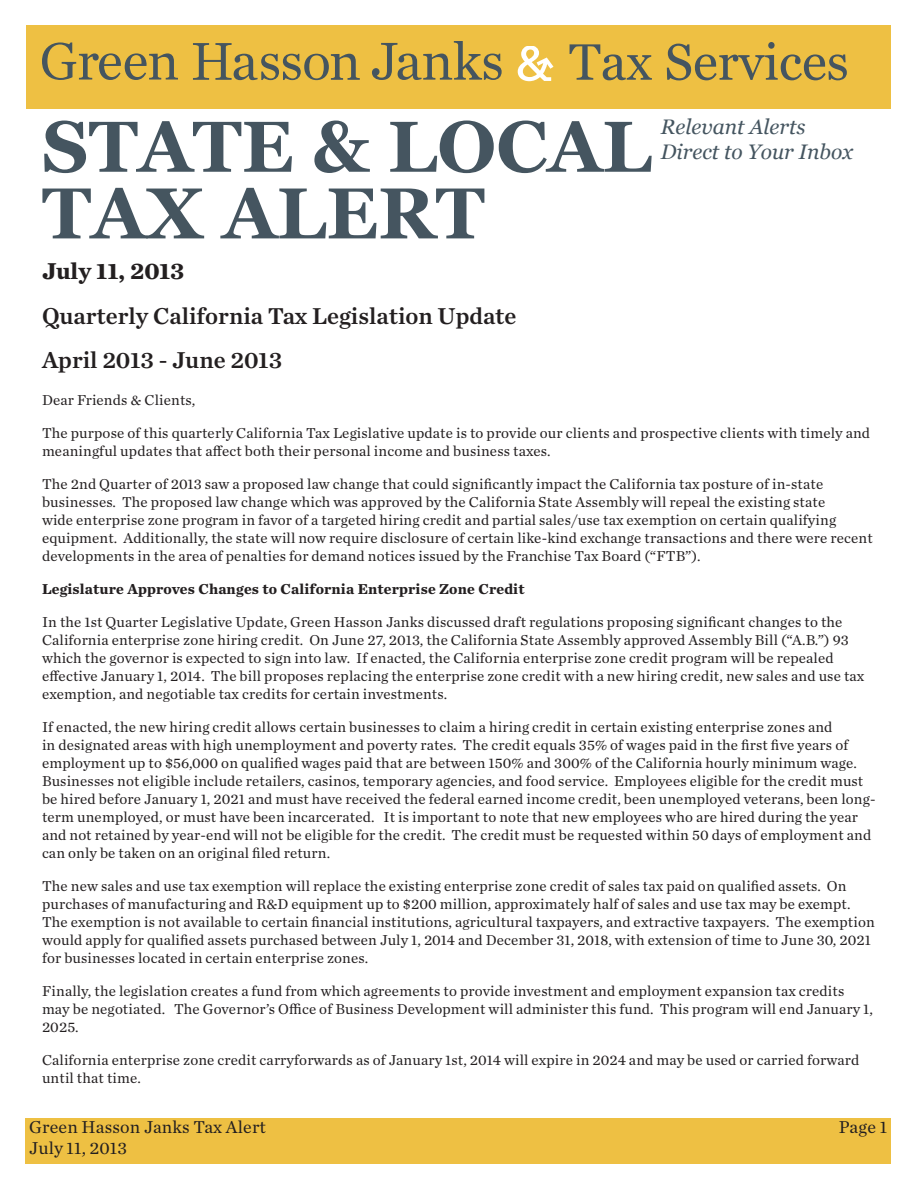
<style>
.page{position:relative;width:918px;height:1188px;background:#fff}
.page>*{position:absolute;margin:0;border:0;box-sizing:border-box;transform-origin:0 0}
.t1{font:700 72px "Georgia";color:#455560}
.t2{font:51px "Georgia";color:#455560}
.t3{font:24px "Chronicle Text G1 Semi";color:#231f20}
.t4{font:700 24px "Chronicle Text G1";color:#231f20}
.t5{font:italic 21px "Georgia";color:#455560}
.t6{font:18px "Chronicle Text G1";letter-spacing:.01em;color:#231f20}
.t7{font:15px/18px "Chronicle Text G1";letter-spacing:.01em;color:#231f20}
.t8{font:700 15px "Chronicle Text G1";letter-spacing:.01em;color:#231f20}
.s1{color:#45555f}
</style>
<div class="page">
<div style="left:26px;top:25px;width:865px;height:84px;background:#eec043"></div>
<svg style="left:42px;top:41px;width:460px;height:39px"></svg>
<svg style="left:518px;top:46px;width:35px;height:35px"></svg>
<div style="left:26px;top:1118px;width:865px;height:46px;background:#eec043"></div>
<p class="t2" style="left:569px;top:31px;width:281px">Tax Services</p>
<p class="t1" style="left:42px;top:101px;width:611px">STATE &amp; LOCAL</p>
<p class="t5" style="left:661px;top:114px;width:146px">Relevant Alerts</p>
<p class="t5" style="left:661px;top:139px;width:194px">Direct to Your Inbox</p>
<p class="t1" style="left:42px;top:167px;width:444px">TA<span class="s1">X</span> ALERT</p>
<p class="t4" style="left:42px;top:252px;width:144px">July 11, 2013</p>
<p class="t3" style="left:42px;top:297px;width:476px">Quarterly California Tax Legislation Update</p>
<p class="t3" style="left:42px;top:341px;width:242px">April 2013 - June 2013</p>
<p class="t7" style="left:42px;top:390px;width:155px">Dear Friends &amp; Clients,</p>
<p class="t7" style="left:42px;top:423px;width:830px">The purpose of this quarterly California Tax Legislative update is to provide our clients and prospective clients with timely and meaningful updates that affect both their personal income and business taxes.</p>
<p class="t7" style="left:42px;top:474px;width:832px">The 2nd Quarter of 2013 saw a proposed law change that could significantly impact the California tax posture of in-state businesses. The proposed law change which was approved by the California State Assembly will repeal the existing state<br>wide enterprise zone program in favor of a targeted hiring credit and partial sales/use tax exemption on certain qualifying equipment. Additionally, the state will now require disclosure of certain like-kind exchange transactions and there were recent developments in the area of penalties for demand notices issued by the Franchise Tax Board (“FTB”).</p>
<p class="t8" style="left:42px;top:577px;width:484px">Legislature Approves Changes to California Enterprise Zone Credit</p>
<p class="t7" style="left:42px;top:612px;width:824px">In the 1st Quarter Legislative Update, Green Hasson Janks discussed draft regulations proposing significant changes to the California enterprise zone hiring credit. On June 27, 2013, the California State Assembly approved Assembly Bill (“A.B.”) 93 which the governor is expected to sign into law. If enacted, the California enterprise zone credit program will be repealed effective January 1, 2014. The bill proposes replacing the enterprise zone credit with a new hiring credit, new sales and use tax exemption, and negotiable tax credits for certain investments.</p>
<p class="t7" style="left:42px;top:717px;width:835px">If enacted, the new hiring credit allows certain businesses to claim a hiring credit in certain existing enterprise zones and<br>in designated areas with high unemployment and poverty rates. The credit equals 35% of wages paid in the first five years of employment up to $56,000 on qualified wages paid that are between 150% and 300% of the California hourly minimum wage.<br>Businesses not eligible include retailers, casinos, temporary agencies, and food service. Employees eligible for the credit must be hired before January 1, 2021 and must have received the federal earned income credit, been unemployed veterans, been long&shy;term unemployed, or must have been incarcerated. It is important to note that new employees who are hired during the year and not retained by year-end will not be eligible for the credit. The credit must be requested within 50 days of employment and can only be taken on an original filed return.</p>
<p class="t7" style="left:42px;top:876px;width:834px">The new sales and use tax exemption will replace the existing enterprise zone credit of sales tax paid on qualified assets. On purchases of manufacturing and R&amp;D equipment up to $200 million, approximately half of sales and use tax may be exempt.<br>The exemption is not available to certain financial institutions, agricultural taxpayers, and extractive taxpayers. The exemption would apply for qualified assets purchased between July 1, 2014 and December 31, 2018, with extension of time to June 30, 2021 for businesses located in certain enterprise zones.</p>
<p class="t7" style="left:42px;top:981px;width:833px">Finally, the legislation creates a fund from which agreements to provide investment and employment expansion tax credits may be negotiated. The Governor’s Office of Business Development will administer this fund. This program will end January 1,<br>2025.</p>
<p class="t7" style="left:42px;top:1050px;width:819px">California enterprise zone credit carryforwards as of January 1st, 2014 will expire in 2024 and may be used or carried forward until that time.</p>
<p class="t6" style="left:29px;top:1113px;width:238px">Green Hasson Janks Tax Alert</p>
<p class="t6" style="left:839px;top:1113px;width:50px">Page 1</p>
<p class="t6" style="left:29px;top:1135px;width:99px">July 11, 2013</p>
</div>
